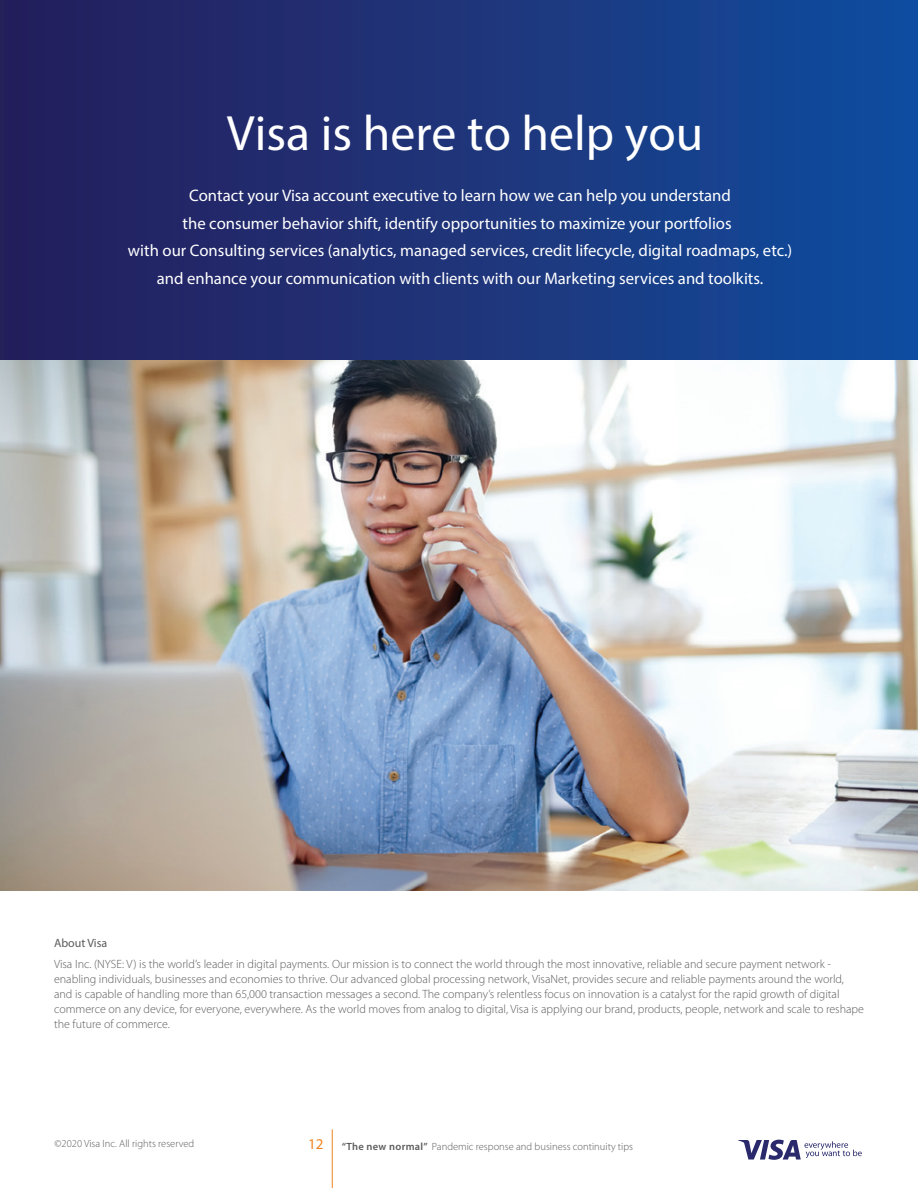
<style>
.page{position:relative;width:918px;height:1188px;background:#fff}
.page>*{position:absolute;margin:0;border:0;box-sizing:border-box;transform-origin:0 0}
.t1{font:49.8px "Myriad Pro";color:#fff}
.t2{font:16.65px/27.5px "Myriad Pro";color:#fff;text-align:center}
.t3{font:italic 300 15px "Myriad Pro";color:#ef8421}
.t4{font:300 12px/15px "Myriad Pro";color:#5c5c5d}
.t5{font:12px "Myriad Pro";color:#5c5c5d}
.t6{font:300 10.5px "Myriad Pro";color:#5c5c5d}
.s1{font-weight:600}
</style>
<div class="page">
<hr style="left:332px;top:1129px;width:1px;height:59px;background:#ef8421">
<svg style="left:738px;top:1140px;width:124px;height:20px"></svg>
<div style="left:0;top:0;width:918px;height:373px;background:linear-gradient(to right,#271d59,#114c9e)"></div>
<img style="left:0;top:360px;width:918px;height:531px">
<h1 class="t1" style="left:227px;top:102px;width:478px">Visa is here to help you</h1>
<p class="t2" style="left:128px;top:181px;width:666px">Contact your Visa account executive to learn how we can help you understand<br>the consumer behavior shift, identify opportunities to maximize your portfolios<br>with our Consulting services (analytics, managed services, credit lifecycle, digital roadmaps, etc.) and enhance your communication with clients with our Marketing services and toolkits.</p>
<p class="t5" style="left:54px;top:935px;width:55px">About Visa</p>
<p class="t4" style="left:54px;top:957px;width:812px">Visa Inc. (NYSE: V) is the world’s leader in digital payments. Our mission is to connect the world through the most innovative, reliable and secure payment network - enabling individuals, businesses and economies to thrive. Our advanced global processing network, VisaNet, provides secure and reliable payments around the world, and is capable of handling more than 65,000 transaction messages a second. The company’s relentless focus on innovation is a catalyst for the rapid growth of digital commerce on any device, for everyone, everywhere. As the world moves from analog to digital, Visa is applying our brand, products, people, network and scale to reshape the future of commerce.</p>
<p class="t6" style="left:55px;top:1138px;width:141px">©2020 Visa Inc. All rights reserved</p>
<p class="t3" style="left:308px;top:1134px;width:17px">12</p>
<p class="t6" style="left:342px;top:1140px;width:293px"><span class="s1">“The new normal”</span> Pandemic response and business continuity tips</p>
</div>
